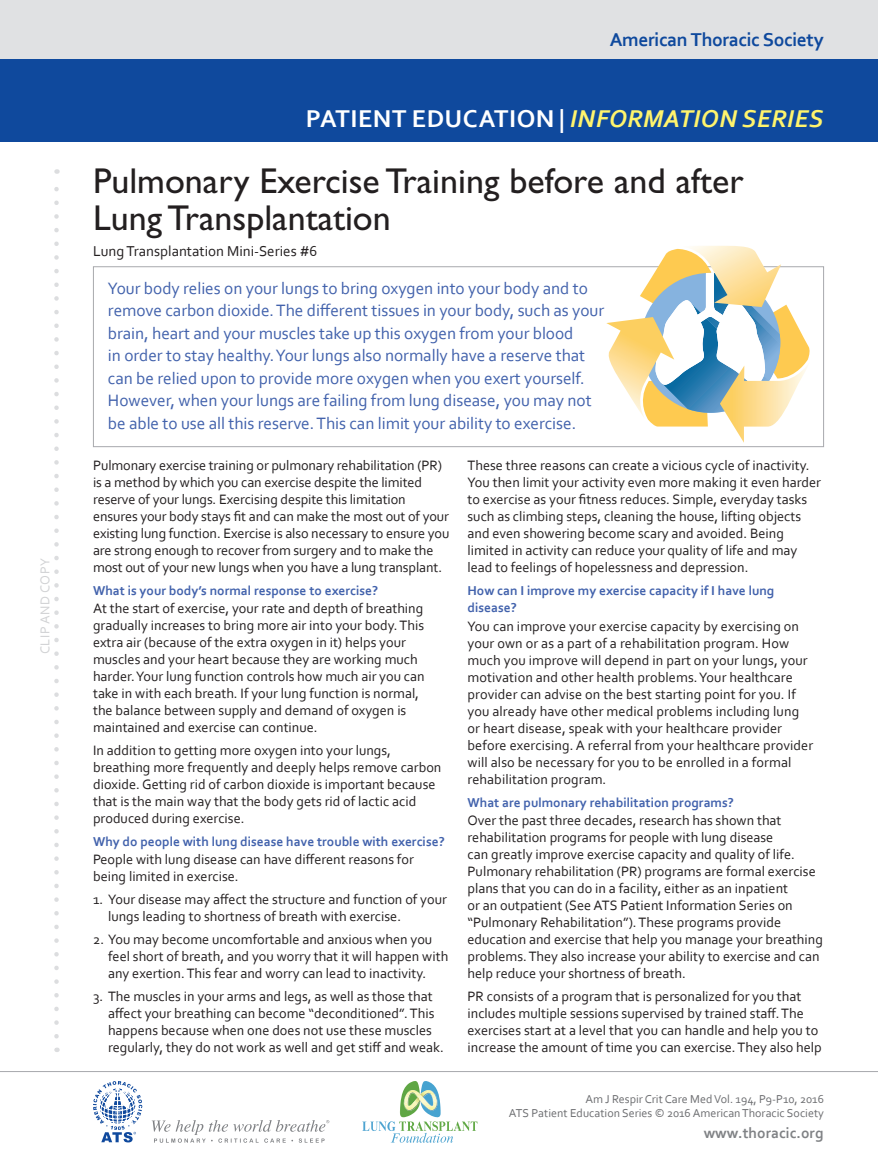
<style>
.page{position:relative;width:878px;height:1175px;background:#fff}
.page>*{position:absolute;margin:0;border:0;box-sizing:border-box;transform-origin:0 0}
.t1{font:36px/37.5px "Gill Sans Std";color:#231f20}
.t2{font:700 25.5px "Corbel";letter-spacing:.02em;color:#fff}
.t3{font:700 19.5px "Corbel";letter-spacing:-.02em;color:#0f499d}
.t4{font:17.25px/22.5px "Corbel";letter-spacing:-.005em;color:#4262ac}
.t5{font:700 15.45px "Corbel";color:#808285}
.t6{font:15px "Corbel";color:#231f20}
.t7{font:14.25px/17px "Corbel";color:#231f20}
.t8{font:700 13.5px/17px "Corbel";color:#4262ac}
.t9{font:13.5px "Corbel";letter-spacing:.04em;color:#d1d2d4}
.t10{font:12px/14.4px "Corbel";color:#6c6d70;text-align:right}
.s1{font-style:italic;color:#fff46d}
</style>
<div class="page">
<div style="left:0;top:0;width:878px;height:59px;background:#e0e1e3"></div>
<div style="left:0;top:59px;width:878px;height:83px;background:#0f499d"></div>
<svg style="left:54px;top:169px;width:5px;height:867px"></svg>
<svg style="left:152px;top:1120px;width:177px;height:22px"></svg>
<svg style="left:93px;top:1081px;width:49px;height:61px"></svg>
<hr style="left:0;top:1071px;width:878px;height:1px;background:#a8a9ad">
<div style="left:93px;top:266px;width:731px;height:181px;border:1px solid #a8a9ad"></div>
<svg style="left:605px;top:246px;width:204px;height:197px"></svg>
<svg style="left:362px;top:1081px;width:115px;height:61px"></svg>
<p class="t9" style="left:37px;top:654px;width:98px;rotate:-90deg">CLIP AND COPY</p>
<h3 class="t3" style="left:609px;top:27px;width:216px">American Thoracic Society</h3>
<h2 class="t2" style="left:306px;top:102px;width:519px">PATIENT EDUCATION | <span class="s1">INFORMATION SERIES</span></h2>
<h1 class="t1" style="left:93px;top:162px;width:652px">Pulmonary Exercise Training before and after<br>Lung Transplantation</h1>
<p class="t6" style="left:93px;top:241px;width:226px">Lung Transplantation Mini-Series #6</p>
<p class="t4" style="left:108px;top:276px;width:497px">Your body relies on your lungs to bring oxygen into your body and to remove carbon dioxide. The different tissues in your body, such as your brain, heart and your muscles take up this oxygen from your blood<br>in order to stay healthy. Your lungs also normally have a reserve that can be relied upon to provide more oxygen when you exert yourself.<br>However, when your lungs are failing from lung disease, you may not be able to use all this reserve. This can limit your ability to exercise.</p>
<p class="t7" style="left:93px;top:456px;width:358px">Pulmonary exercise training or pulmonary rehabilitation (PR) is a method by which you can exercise despite the limited reserve of your lungs. Exercising despite this limitation ensures your body stays fit and can make the most out of your existing lung function. Exercise is also necessary to ensure you are strong enough to recover from surgery and to make the most out of your new lungs when you have a lung transplant.</p>
<p class="t8" style="left:93px;top:581px;width:286px">What is your body’s normal response to exercise?</p>
<p class="t7" style="left:93px;top:600px;width:333px">At the start of exercise, your rate and depth of breathing gradually increases to bring more air into your body. This extra air (because of the extra oxygen in it) helps your muscles and your heart because they are working much harder. Your lung function controls how much air you can take in with each breath. If your lung function is normal, the balance between supply and demand of oxygen is maintained and exercise can continue.</p>
<p class="t7" style="left:93px;top:741px;width:350px">In addition to getting more oxygen into your lungs, breathing more frequently and deeply helps remove carbon dioxide. Getting rid of carbon dioxide is important because that is the main way that the body gets rid of lactic acid produced during exercise.</p>
<p class="t8" style="left:93px;top:832px;width:353px">Why do people with lung disease have trouble with exercise?</p>
<p class="t7" style="left:93px;top:851px;width:322px">People with lung disease can have different reasons for being limited in exercise.</p>
<p class="t7" style="left:108px;top:890px;width:340px;text-indent:-15px">1. Your disease may affect the structure and function of your lungs leading to shortness of breath with exercise.</p>
<p class="t7" style="left:108px;top:930px;width:342px;text-indent:-15px">2. You may become uncomfortable and anxious when you feel short of breath, and you worry that it will happen with any exertion. This fear and worry can lead to inactivity.</p>
<p class="t7" style="left:108px;top:987px;width:337px;text-indent:-15px">3. The muscles in your arms and legs, as well as those that affect your breathing can become “deconditioned”. This happens because when one does not use these muscles regularly, they do not work as well and get stiff and weak.</p>
<p class="t7" style="left:467px;top:457px;width:355px">These three reasons can create a vicious cycle of inactivity.<br>You then limit your activity even more making it even harder to exercise as your fitness reduces. Simple, everyday tasks such as climbing steps, cleaning the house, lifting objects and even showering become scary and avoided. Being limited in activity can reduce your quality of life and may lead to feelings of hopelessness and depression.</p>
<p class="t8" style="left:467px;top:582px;width:308px">How can I improve my exercise capacity if I have lung disease?</p>
<p class="t7" style="left:467px;top:617px;width:347px">You can improve your exercise capacity by exercising on your own or as a part of a rehabilitation program. How much you improve will depend in part on your lungs, your motivation and other health problems. Your healthcare provider can advise on the best starting point for you. If you already have other medical problems including lung or heart disease, speak with your healthcare provider before exercising. A referral from your healthcare provider will also be necessary for you to be enrolled in a formal rehabilitation program.</p>
<p class="t8" style="left:467px;top:793px;width:268px">What are pulmonary rehabilitation programs?</p>
<p class="t7" style="left:467px;top:811px;width:357px">Over the past three decades, research has shown that rehabilitation programs for people with lung disease<br>can greatly improve exercise capacity and quality of life.<br>Pulmonary rehabilitation (PR) programs are formal exercise plans that you can do in a facility, either as an inpatient<br>or an outpatient (See ATS Patient Information Series on “Pulmonary Rehabilitation”). These programs provide education and exercise that help you manage your breathing problems. They also increase your ability to exercise and can help reduce your shortness of breath.</p>
<p class="t7" style="left:467px;top:987px;width:356px">PR consists of a program that is personalized for you that includes multiple sessions supervised by trained staff. The exercises start at a level that you can handle and help you to increase the amount of time you can exercise. They also help</p>
<p class="t10" style="left:509px;top:1091px;width:316px">Am J Respir Crit Care Med Vol. 194, P9-P10, 2016<br>ATS Patient Education Series © 2016 American Thoracic Society</p>
<p class="t5" style="left:703px;top:1123px;width:121px">www.thoracic.org</p>
</div>
